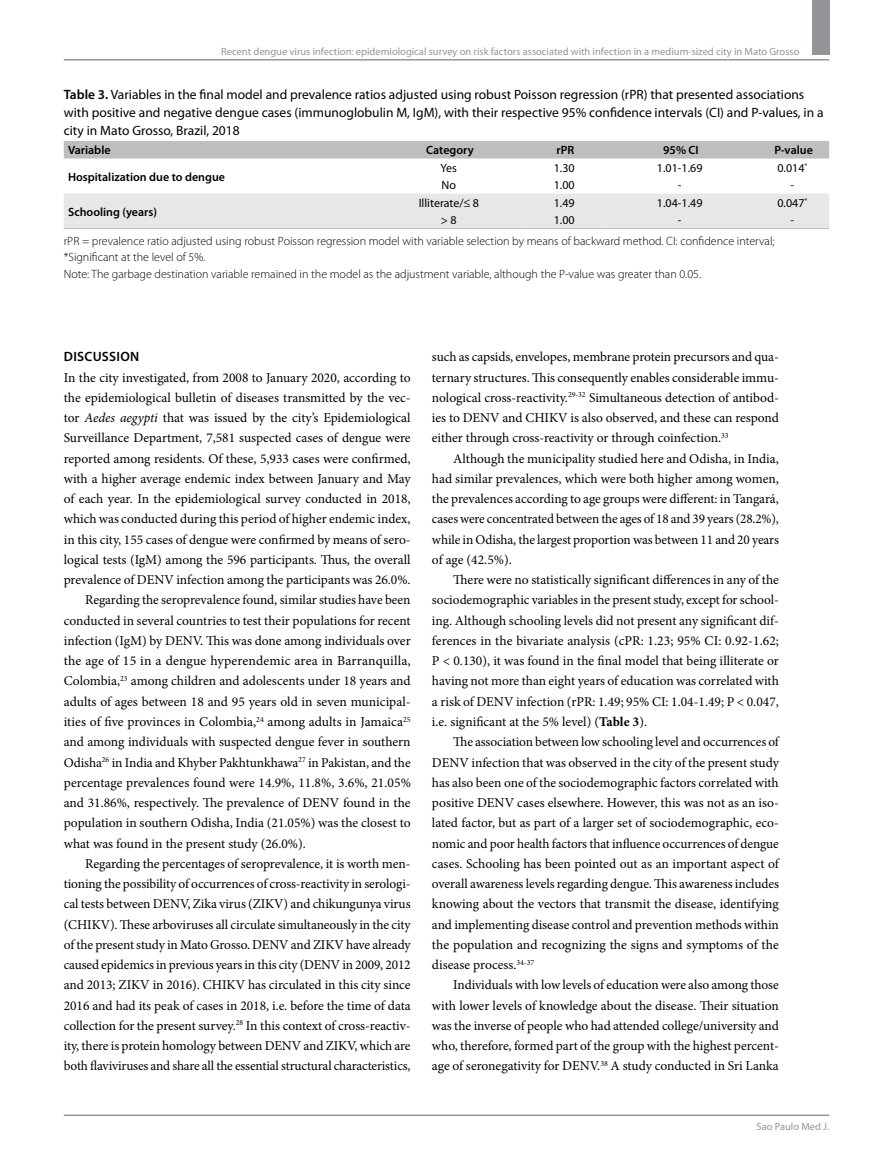
<style>
.page{position:relative;width:893px;height:1170px;background:#fff}
.page>*{position:absolute;margin:0;border:0;box-sizing:border-box;transform-origin:0 0}
.t1{font:13.5px/20.2px "Minion Pro";letter-spacing:-.005em;color:#000;text-align:justify}
.t2{font:13.5px/18px "Myriad Pro";color:#000}
.t3{font:600 13.5px "Myriad Pro";letter-spacing:.02em;color:#000}
.t4{font:300 12px/16.5px "Myriad Pro";color:#000}
.t5{font:600 12px "Myriad Pro";color:#000}
.t6{font:12px "Myriad Pro";color:#000}
.t7{font:10.5px "Myriad Pro";color:#939598}
.s1{font-weight:700}
.s2{font-weight:600}
.s3{font-style:italic}
</style>
<div class="page">
<div style="left:812px;top:0;width:17px;height:55px;background:#939598"></div>
<hr style="left:64px;top:59px;width:765px;height:2px;background:#939598">
<hr style="left:64px;top:1114px;width:765px;height:1px;background:#939598">
<div style="left:64px;top:141px;width:765px;height:17px;background:#bcbec0"></div>
<div style="left:64px;top:193px;width:765px;height:35px;background:#e6e7e8"></div>
<hr style="left:64px;top:228px;width:309px;height:1px;background:#bcbec0">
<hr style="left:373px;top:228px;width:154px;height:1px;background:#bcbec0">
<hr style="left:527px;top:228px;width:77px;height:1px;background:#bcbec0">
<hr style="left:604px;top:228px;width:154px;height:1px;background:#bcbec0">
<hr style="left:758px;top:228px;width:71px;height:1px;background:#bcbec0">
<p class="t7" style="left:123px;top:45px;width:678px">Recent dengue virus inf tion: epidemiolog cal survey on risk factors a sociated with infection in a medium-siz d city in Mato Gros o <span class="s1">| ORIGINAL ARTICLE</span></p>
<p class="t7" style="left:221px;top:45px;width:580px">Recent dengue virus infection: epidemiological survey on risk factors associated with infection in a medium-sized city in Mato Grosso</p>
<p class="t2" style="left:64px;top:85px;width:761px"><span class="s2">Table 3.</span> Variables in the final model and prevalence ratios adjusted using robust Poisson regression (rPR) that presented associations with positive and negative dengue cases (immunoglobulin M, IgM), with their respective 95% confidence intervals (CI) and P-values, in a city in Mato Grosso, Brazil, 2018</p>
<p class="t5" style="left:68px;top:143px;width:44px">Variable</p>
<p class="t5" style="left:426px;top:143px;width:49px">Category</p>
<p class="t5" style="left:557px;top:143px;width:19px">rPR</p>
<p class="t5" style="left:663px;top:143px;width:37px">95% CI</p>
<p class="t5" style="left:774px;top:143px;width:40px">P-value</p>
<p class="t5" style="left:68px;top:169px;width:159px">Hospitalization due to dengue</p>
<p class="t6" style="left:441px;top:160px;width:18px">Yes</p>
<p class="t6" style="left:554px;top:160px;width:22px">1.30</p>
<p class="t6" style="left:657px;top:160px;width:47px">1.01-1.69</p>
<p class="t6" style="left:777px;top:160px;width:31px">0.014<sup>*</sup></p>
<p class="t6" style="left:442px;top:178px;width:16px">No</p>
<p class="t6" style="left:554px;top:178px;width:22px">1.00</p>
<p class="t6" style="left:678px;top:178px;width:5px">-</p>
<p class="t6" style="left:790px;top:178px;width:5px">-</p>
<p class="t5" style="left:68px;top:204px;width:91px">Schooling (years)</p>
<p class="t6" style="left:419px;top:195px;width:62px">Illiterate/≤ 8</p>
<p class="t6" style="left:554px;top:195px;width:22px">1.49</p>
<p class="t6" style="left:657px;top:195px;width:47px">1.04-1.49</p>
<p class="t6" style="left:777px;top:195px;width:31px">0.047<sup>*</sup></p>
<p class="t6" style="left:441px;top:213px;width:17px">&gt; 8</p>
<p class="t6" style="left:554px;top:213px;width:22px">1.00</p>
<p class="t6" style="left:678px;top:213px;width:5px">-</p>
<p class="t6" style="left:790px;top:213px;width:5px">-</p>
<p class="t4" style="left:64px;top:232px;width:712px">rPR = prevalence ratio adjusted using robust Poisson regression model with variable selection by means of backward method. CI: confidence interval; *Significant at the level of 5%.<br>Note: The garbage destination variable remained in the model as the adjustment variable, although the P-value was greater than 0.05.</p>
<p class="t3" style="left:64px;top:348px;width:77px">DISCUSSION</p>
<p class="t1" style="left:64px;top:367px;width:348px">In the city investigated, from 2008 to January 2020, according to</p>
<p class="t1" style="left:64px;top:387px;width:348px">the epidemiological bulletin of diseases transmitted by the vec-</p>
<p class="t1" style="left:64px;top:407px;width:348px">tor <span class="s3">Aedes aegypti</span> that was issued by the city’s Epidemiological</p>
<p class="t1" style="left:64px;top:428px;width:348px">Surveillance Department, 7,581 suspected cases of dengue were</p>
<p class="t1" style="left:64px;top:448px;width:348px">reported among residents. Of these, 5,933 cases were confirmed,</p>
<p class="t1" style="left:64px;top:468px;width:348px">with a higher average endemic index between January and May</p>
<p class="t1" style="left:64px;top:488px;width:348px">of each year. In the epidemiological survey conducted in 2018,</p>
<p class="t1" style="left:64px;top:509px;width:348px">which was conducted during this period of higher endemic index,</p>
<p class="t1" style="left:64px;top:529px;width:348px">in this city, 155 cases of dengue were confirmed by means of sero-</p>
<p class="t1" style="left:64px;top:549px;width:348px">logical tests (IgM) among the 596 participants. Thus, the overall</p>
<p class="t1" style="left:64px;top:569px;width:348px">prevalence of DENV infection among the participants was 26.0%.</p>
<p class="t1" style="left:85px;top:590px;width:327px">Regarding the seroprevalence found, similar studies have been</p>
<p class="t1" style="left:64px;top:610px;width:348px">conducted in several countries to test their populations for recent</p>
<p class="t1" style="left:64px;top:630px;width:348px">infection (IgM) by DENV. This was done among individuals over</p>
<p class="t1" style="left:64px;top:650px;width:348px">the age of 15 in a dengue hyperendemic area in Barranquilla,</p>
<p class="t1" style="left:64px;top:671px;width:348px">Colombia,<sup>23</sup> among children and adolescents under 18 years and</p>
<p class="t1" style="left:64px;top:691px;width:348px">adults of ages between 18 and 95 years old in seven municipal-</p>
<p class="t1" style="left:64px;top:711px;width:348px">ities of five provinces in Colombia,<sup>24</sup> among adults in Jamaica<sup>25</sup></p>
<p class="t1" style="left:64px;top:731px;width:348px">and among individuals with suspected dengue fever in southern</p>
<p class="t1" style="left:64px;top:752px;width:348px">Odisha<sup>26</sup> in India and Khyber Pakhtunkhawa<sup>27</sup> in Pakistan, and the</p>
<p class="t1" style="left:64px;top:772px;width:349px">percentage prevalences found were 14.9%, 11.8%, 3.6%, 21.05%</p>
<p class="t1" style="left:64px;top:792px;width:348px">and 31.86%, respectively. The prevalence of DENV found in the</p>
<p class="t1" style="left:64px;top:812px;width:348px">population in southern Odisha, India (21.05%) was the closest to</p>
<p class="t1" style="left:64px;top:833px;width:244px">what was found in the present study (26.0%).</p>
<p class="t1" style="left:85px;top:853px;width:327px">Regarding the percentages of seroprevalence, it is worth men-</p>
<p class="t1" style="left:64px;top:873px;width:348px">tioning the possibility of occurrences of cross-reactivity in serologi-</p>
<p class="t1" style="left:64px;top:893px;width:348px">cal tests between DENV, Zika virus (ZIKV) and chikungunya virus</p>
<p class="t1" style="left:64px;top:914px;width:348px">(CHIKV). These arboviruses all circulate simultaneously in the city</p>
<p class="t1" style="left:64px;top:934px;width:348px">of the present study in Mato Grosso. DENV and ZIKV have already</p>
<p class="t1" style="left:64px;top:954px;width:348px">caused epidemics in previous years in this city (DENV in 2009, 2012</p>
<p class="t1" style="left:64px;top:974px;width:348px">and 2013; ZIKV in 2016). CHIKV has circulated in this city since</p>
<p class="t1" style="left:64px;top:995px;width:348px">2016 and had its peak of cases in 2018, i.e. before the time of data</p>
<p class="t1" style="left:64px;top:1015px;width:348px">collection for the present survey.<sup>28</sup> In this context of cross-reactiv-</p>
<p class="t1" style="left:64px;top:1035px;width:348px">ity, there is protein homology between DENV and ZIKV, which are</p>
<p class="t1" style="left:64px;top:1055px;width:348px">both flaviviruses and share all the essential structural characteristics,</p>
<p class="t1" style="left:432px;top:347px;width:348px">such as capsids, envelopes, membrane protein precursors and qua&shy;ternary structures. This consequently enables considerable immu&shy;nological cross-reactivity.<sup>29-32</sup> Simultaneous detection of antibod&shy;ies to DENV and CHIKV is also observed, and these can respond either through cross-reactivity or through coinfection.<sup>33</sup></p>
<p class="t1" style="left:432px;top:448px;width:348px;text-indent:21px">Although the municipality studied here and Odisha, in India, had similar prevalences, which were both higher among women, the prevalences according to age groups were different: in Tangará, cases were concentrated between the ages of 18 and 39 years (28.2%), while in Odisha, the largest proportion was between 11 and 20 years of age (42.5%).</p>
<p class="t1" style="left:432px;top:569px;width:349px;text-indent:21px">There were no statistically significant differences in any of the sociodemographic variables in the present study, except for school&shy;ing. Although schooling levels did not present any significant dif&shy;ferences in the bivariate analysis (cPR: 1.23; 95% CI: 0.92-1.62; P &lt; 0.130), it was found in the final model that being illiterate or having not more than eight years of education was correlated with a risk of DENV infection (rPR: 1.49; 95% CI: 1.04-1.49; P &lt; 0.047, i.e. significant at the 5% level) (<span class="s1">Table 3</span>).</p>
<p class="t1" style="left:432px;top:731px;width:349px;text-indent:21px">The association between low schooling level and occurrences of DENV infection that was observed in the city of the present study has also been one of the sociodemographic factors correlated with positive DENV cases elsewhere. However, this was not as an iso&shy;lated factor, but as part of a larger set of sociodemographic, eco&shy;nomic and poor health factors that influence occurrences of dengue cases. Schooling has been pointed out as an important aspect of overall awareness levels regarding dengue. This awareness includes knowing about the vectors that transmit the disease, identifying and implementing disease control and prevention methods within the population and recognizing the signs and symptoms of the disease process.<sup>34-37</sup></p>
<p class="t1" style="left:432px;top:974px;width:348px;text-indent:21px">Individuals with low levels of education were also among those with lower levels of knowledge about the disease. Their situation was the inverse of people who had attended college/university and who, therefore, formed part of the group with the highest percent&shy;age of seronegativity for DENV.<sup>38</sup> A study conducted in Sri Lanka</p>
<p class="t7" style="left:756px;top:1119px;width:74px">Sao Paulo Med J.</p>
</div>
